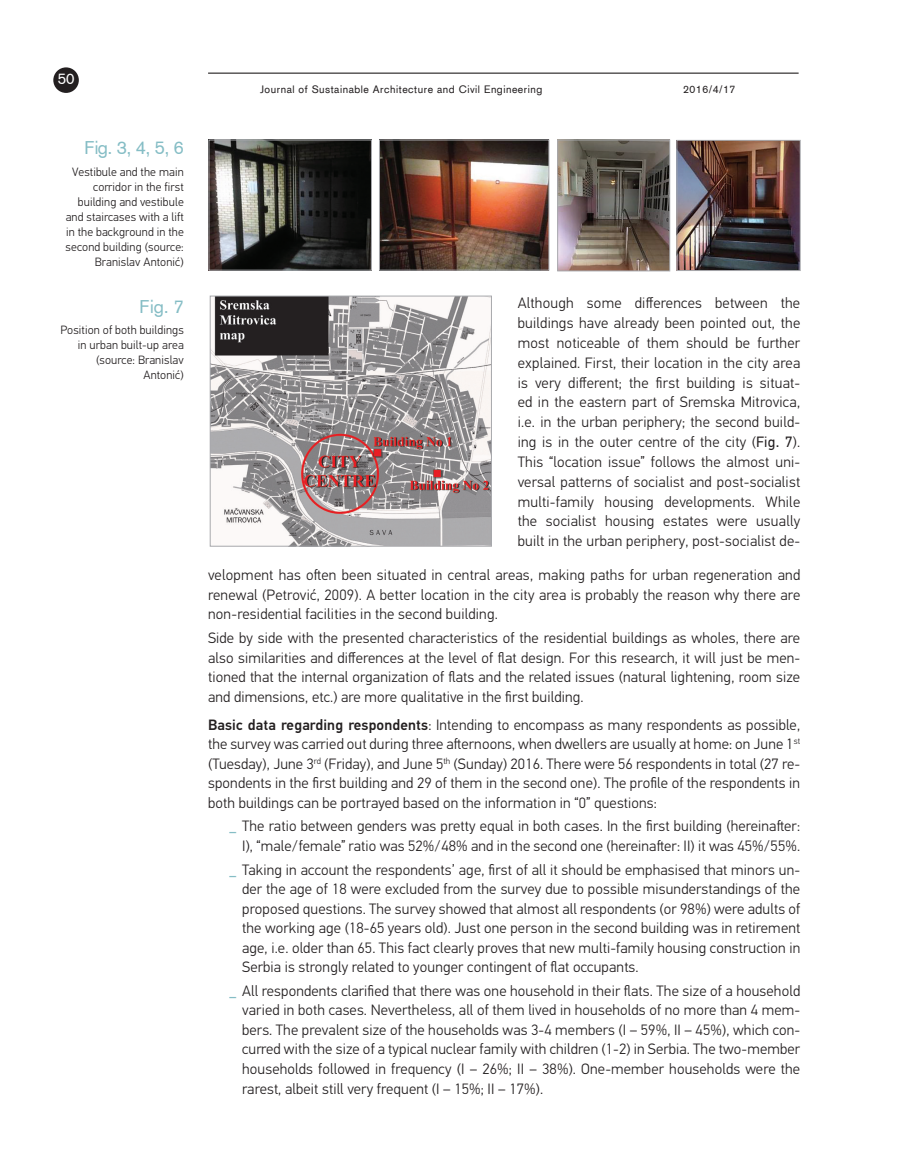
<style>
.page{position:relative;width:919px;height:1174px;background:#fff}
.page>*{position:absolute;margin:0;border:0;box-sizing:border-box;transform-origin:0 0}
.FIG_pavadinimas{font:18px "Akzidenz Grotesk";letter-spacing:-.01em;color:#85bdc5}
.pagrindinis{font:300 15px/19.5px "PF Din Text Pro";letter-spacing:.01em;color:#231f20;text-align:justify}
.t1{font:15px "Akzidenz Grotesk";color:#fff}
.FIG_tekstas{font:300 12px/15px "PF Din Text Pro";letter-spacing:.01em;color:#231f20;text-align:right}
.t2{font:10.5px "Akzidenz Grotesk";letter-spacing:.05em;color:#231f20}
.s1{font-weight:400}
.s2{font-weight:500}
.s3{font-weight:700;font-size:13.5px;color:#85bdc5}
</style>
<div class="page">
<hr style="left:208px;top:73px;width:590px;height:1px;background:#231f20">
<div style="left:53px;top:67px;width:26px;height:26px;background:#231f20;border-radius:50%"></div>
<img style="left:210px;top:142px;width:160px;height:126px">
<div style="left:208px;top:140px;width:164px;height:130px;border:1px solid #a8a9ad"></div>
<img style="left:381px;top:142px;width:166px;height:126px">
<div style="left:379px;top:140px;width:170px;height:130px;border:1px solid #a8a9ad"></div>
<img style="left:559px;top:142px;width:109px;height:127px">
<div style="left:557px;top:140px;width:113px;height:131px;border:1px solid #a8a9ad"></div>
<img style="left:678px;top:142px;width:120px;height:127px">
<div style="left:676px;top:140px;width:124px;height:131px;border:1px solid #a8a9ad"></div>
<img style="left:212px;top:298px;width:278px;height:246px">
<div style="left:210px;top:296px;width:282px;height:250px;border:1px solid #a8a9ad"></div>
<p class="t1" style="left:58px;top:69px;width:18px">50</p>
<p class="FIG_pavadinimas" style="left:84px;top:136px;width:101px">Fig. 3, 4, 5, 6</p>
<p class="FIG_tekstas" style="left:66px;top:164px;width:120px">Vestibule and the main corridor in the first building and vestibule and staircases with a lift in the background in the second building (source:<br>Branislav Antonić)</p>
<p class="FIG_pavadinimas" style="left:139px;top:294px;width:46px">Fig. 7</p>
<p class="FIG_tekstas" style="left:60px;top:322px;width:125px">Position of both buildings in urban built-up area (source: Branislav<br>Antonić)</p>
<p class="t2" style="left:260px;top:83px;width:284px">Journal of Sustainable Architecture and Civil Engineering</p>
<p class="t2" style="left:683px;top:83px;width:54px">2016/4/17</p>
<p class="pagrindinis" style="left:517px;top:294px;width:284px">Although some differences between the buildings have already been pointed out, the most noticeable of them should be further explained. First, their location in the city area is very different; the first building is situat&shy;ed in the eastern part of Sremska Mitrovica, i.e. in the urban periphery; the second build&shy;ing is in the outer centre of the city (<span class="s1">Fig. 7</span>).<br>This “location issue” follows the almost uni&shy;versal patterns of socialist and post-socialist multi-family housing developments. While the socialist housing estates were usually built in the urban periphery, post-socialist de-</p>
<p class="pagrindinis" style="left:208px;top:565px;width:593px">velopment has often been situated in central areas, making paths for urban regeneration and renewal (Petrović, 2009). A better location in the city area is probably the reason why there are non-residential facilities in the second building.</p>
<p class="pagrindinis" style="left:208px;top:628px;width:593px">Side by side with the presented characteristics of the residential buildings as wholes, there are also similarities and differences at the level of flat design. For this research, it will just be men&shy;tioned that the internal organization of flats and the related issues (natural lightening, room size and dimensions, etc.) are more qualitative in the first building.</p>
<p class="pagrindinis" style="left:208px;top:715px;width:593px"><span class="s2">Basic data regarding respondents</span>: Intending to encompass as many respondents as possible, the survey was carried out during three afternoons, when dwellers are usually at home: on June 1<sup>st </sup>(Tuesday), June 3<sup>rd</sup> (Friday), and June 5<sup>th</sup> (Sunday) 2016. There were 56 respondents in total (27 re&shy;spondents in the first building and 29 of them in the second one). The profile of the respondents in both buildings can be portrayed based on the information in “0” questions:</p>
<p class="pagrindinis" style="left:229px;top:816px;width:572px;text-align:right"><span class="s3">_</span> The ratio between genders was pretty equal in both cases. In the first building (hereinafter:<br>I), “male/female” ratio was 52%/48% and in the second one (hereinafter: II) it was 45%/55%.</p>
<p class="pagrindinis" style="left:242px;top:860px;width:559px;text-indent:-13px"><span class="s3">_</span> Taking in account the respondents’ age, first of all it should be emphasised that minors un&shy;der the age of 18 were excluded from the survey due to possible misunderstandings of the proposed questions. The survey showed that almost all respondents (or 98%) were adults of the working age (18-65 years old). Just one person in the second building was in retirement age, i.e. older than 65. This fact clearly proves that new multi-family housing construction in Serbia is strongly related to younger contingent of flat occupants.</p>
<p class="pagrindinis" style="left:242px;top:981px;width:559px;text-indent:-13px"><span class="s3">_</span> All respondents clarified that there was one household in their flats. The size of a household varied in both cases. Nevertheless, all of them lived in households of no more than 4 mem&shy;bers. The prevalent size of the households was 3-4 members (I – 59%, II – 45%), which con&shy;curred with the size of a typical nuclear family with children (1-2) in Serbia. The two-member households followed in frequency (I – 26%; II – 38%). One-member households were the rarest, albeit still very frequent (I – 15%; II – 17%).</p>
</div>
